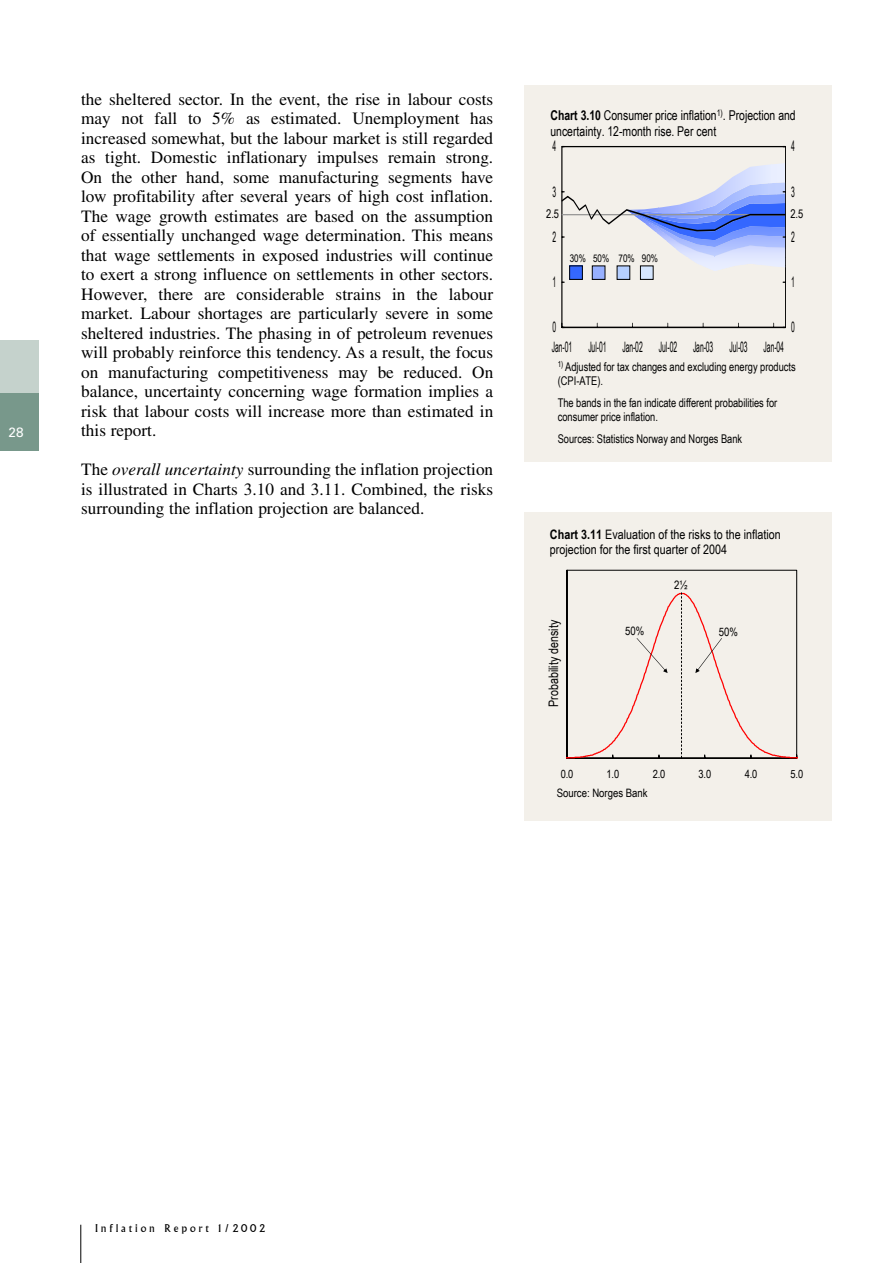
<style>
.page{position:relative;width:893px;height:1263px;background:#fff}
.page>*{position:absolute;margin:0;border:0;box-sizing:border-box;transform-origin:0 0}
.t1{font:17.25px/19.5px "Times";color:#000;text-align:justify}
.t2{font:14.4px "Arial Narrow";letter-spacing:-.01em;color:#000;scale:.58 1}
.t3{font:13.5px/16.2px "Arial Narrow";color:#000;scale:.94 1}
.t4{font:13.5px "Univers";color:#fff}
.t5{font:13.2px "Arial Narrow";color:#000}
.t6{font:13.05px/15.6px "Arial Narrow";color:#000}
.t7{font:12px/14.4px "Arial Narrow";color:#000;scale:.94 1}
.t8{font:11.55px "Arial Narrow";color:#000}
.t9{font:11.25px "Arial Narrow";color:#000}
.t10{font:10.5px "Albertus";letter-spacing:.27em;color:#000}
.t11{font:10.5px "Arial Narrow";color:#000;scale:.94 1}
.s1{font-style:italic}
.s2{font-weight:700}
</style>
<div class="page">
<div style="left:0;top:340px;width:39px;height:111px;background:#c5d2cc"></div>
<div style="left:0;top:393px;width:39px;height:58px;background:#78988b"></div>
<hr style="left:80px;top:1225px;width:1px;height:38px;background:#000">
<div style="left:524px;top:512px;width:307px;height:309px;background:#f3f0ea"></div>
<div style="left:524px;top:85px;width:307px;height:376px;background:#f3f0ea"></div>
<svg style="left:562px;top:146px;width:224px;height:182px"></svg>
<div style="left:569px;top:266px;width:14px;height:14px;border:1px solid #010101"></div>
<svg style="left:567px;top:570px;width:231px;height:189px"></svg>
<p class="t4" style="left:9px;top:424px;width:17px">28</p>
<p class="t1" style="left:81px;top:89px;width:414px">the sheltered sector. In the event, the rise in labour costs may not fall to 5% as estimated. Unemployment has increased somewhat, but the labour market is still regarded as tight. Domestic inflationary impulses remain strong.<br>On the other hand, some manufacturing segments have low profitability after several years of high cost inflation.<br>The wage growth estimates are based on the assumption of essentially unchanged wage determination. This means that wage settlements in exposed industries will continue to exert a strong influence on settlements in other sectors.<br>However, there are considerable strains in the labour market. Labour shortages are particularly severe in some sheltered industries. The phasing in of petroleum revenues will probably reinforce this tendency. As a result, the focus on manufacturing competitiveness may be reduced. On balance, uncertainty concerning wage formation implies a risk that labour costs will increase more than estimated in this report.</p>
<p class="t1" style="left:81px;top:459px;width:414px">The <span class="s1">overall uncertainty</span> surrounding the inflation projection is illustrated in Charts 3.10 and 3.11. Combined, the risks surrounding the inflation projection are balanced.</p>
<p class="t3" style="left:550px;top:106px;width:262px"><span class="s2">Chart 3.10</span> Consumer price inflation<sup>1)</sup>. Projection and uncertainty. 12-month rise. Per cent</p>
<p class="t2" style="left:552px;top:136px;width:8px">4</p>
<p class="t2" style="left:552px;top:181px;width:8px">3</p>
<p class="t2" style="left:791px;top:136px;width:8px">4</p>
<p class="t2" style="left:791px;top:181px;width:8px">3</p>
<p class="t7" style="left:546px;top:207px;width:15px">2.5</p>
<p class="t7" style="left:790px;top:207px;width:15px">2.5</p>
<p class="t2" style="left:552px;top:226px;width:8px">2</p>
<p class="t2" style="left:791px;top:226px;width:8px">2</p>
<p class="t11" style="left:570px;top:251px;width:96px">30% 50% 70% 90%</p>
<p class="t2" style="left:552px;top:271px;width:8px">1</p>
<p class="t2" style="left:791px;top:271px;width:8px">1</p>
<p class="t2" style="left:552px;top:316px;width:8px">0</p>
<p class="t2" style="left:791px;top:316px;width:8px">0</p>
<p class="t2" style="left:552px;top:337px;width:402px">Jan-01 Jul-01 Jan-02 Jul-02 Jan-03 Jul-03 Jan-04</p>
<p class="t7" style="left:558px;top:359px;width:255px"><sup>1)</sup> Adjusted for tax changes and excluding energy products (CPI-ATE).</p>
<p class="t7" style="left:558px;top:395px;width:235px">The bands in the fan indicate different probabilities for consumer price inflation.</p>
<p class="t7" style="left:558px;top:431px;width:198px">Sources: Statistics Norway and Norges Bank</p>
<p class="t6" style="left:550px;top:526px;width:233px"><span class="s2">Chart 3.11</span> Evaluation of the risks to the inflation projection for the first quarter of 2004</p>
<p class="t5" style="left:544px;top:707px;width:88px;rotate:-90deg">Probability density</p>
<p class="t8" style="left:674px;top:576px;width:15px">21⁄2</p>
<p class="t8" style="left:625px;top:623px;width:21px">50%</p>
<p class="t8" style="left:719px;top:623px;width:21px">50%</p>
<p class="t9" style="left:561px;top:765px;width:14px">0.0</p>
<p class="t9" style="left:606px;top:765px;width:14px">1.0</p>
<p class="t9" style="left:653px;top:765px;width:14px">2.0</p>
<p class="t9" style="left:698px;top:765px;width:14px">3.0</p>
<p class="t9" style="left:745px;top:765px;width:14px">4.0</p>
<p class="t9" style="left:790px;top:765px;width:14px">5.0</p>
<p class="t8" style="left:557px;top:785px;width:92px">Source: Norges Bank</p>
<p class="t10" style="left:95px;top:1222px;width:171px">Inflation Report 1/2002</p>
</div>
